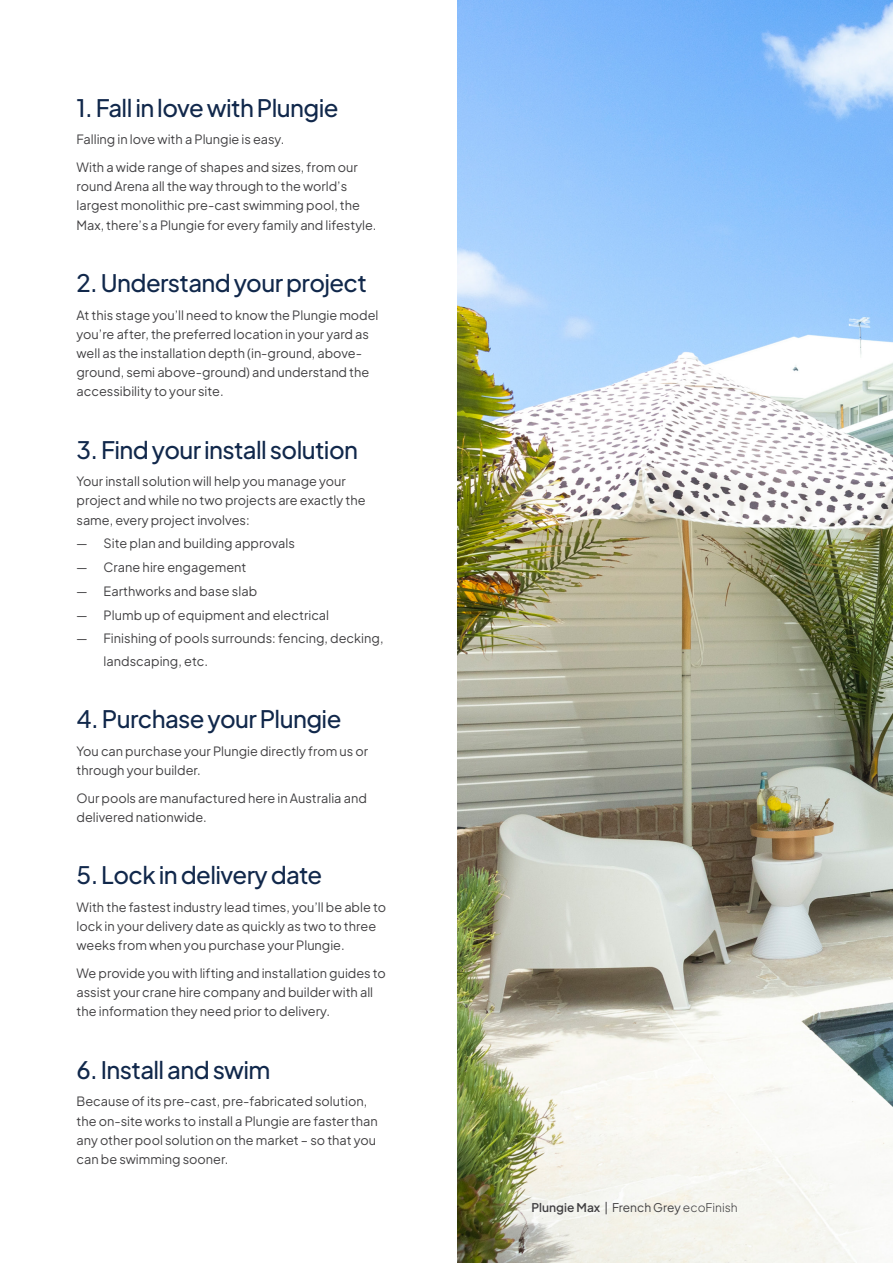
<style>
.page{position:relative;width:893px;height:1263px;background:#fff}
.page>*{position:absolute;margin:0;border:0;box-sizing:border-box;transform-origin:0 0}
.t1{font:500 24px "Plus Jakarta Sans";letter-spacing:-.025em;color:#11284b}
.t2{font:12.75px/19.2px "Plus Jakarta Sans";color:#414042}
.t3{font:12px "Plus Jakarta Sans";color:#414042}
.s1{font-weight:600}
.s2{font-weight:300}
</style>
<div class="page">
<img style="left:457px;top:0;width:436px;height:1263px">
<h1 class="t1" style="left:77px;top:88px;width:264px">1. Fall in love with Plungie</h1>
<p class="t2" style="left:77px;top:124px;width:283px;line-height:27.8px">Falling in love with a Plungie is easy.<br>With a wide range of shapes and sizes, from our</p>
<p class="t2" style="left:77px;top:176px;width:302px">round Arena all the way through to the world’s largest monolithic pre-cast swimming pool, the<br>Max, there’s a Plungie for every family and lifestyle.</p>
<h1 class="t1" style="left:77px;top:263px;width:292px">2. Understand your project</h1>
<p class="t2" style="left:77px;top:304px;width:304px">At this stage you’ll need to know the Plungie model you’re after, the preferred location in your yard as well as the installation depth (in-ground, above&shy;ground, semi above-ground) and understand the accessibility to your site.</p>
<h1 class="t1" style="left:77px;top:430px;width:283px">3. Find your install solution</h1>
<p class="t2" style="left:77px;top:471px;width:291px">Your install solution will help you manage your project and while no two projects are exactly the same, every project involves:</p>
<p class="t2" style="left:77px;top:530px;width:308px;line-height:23.7px">― Site plan and building approvals<br>― Crane hire engagement<br>― Earthworks and base slab<br>― Plumb up of equipment and electrical<br>― Finishing of pools surrounds: fencing, decking,</p>
<p class="t2" style="left:104px;top:650px;width:106px">landscaping, etc.</p>
<h1 class="t1" style="left:77px;top:700px;width:266px">4. Purchase your Plungie</h1>
<p class="t2" style="left:77px;top:740px;width:293px">You can purchase your Plungie directly from us or through your builder.</p>
<p class="t2" style="left:77px;top:787px;width:292px">Our pools are manufactured here in Australia and delivered nationwide.</p>
<h1 class="t1" style="left:77px;top:856px;width:247px">5. Lock in delivery date</h1>
<p class="t2" style="left:77px;top:896px;width:311px">With the fastest industry lead times, you’ll be able to lock in your delivery date as quickly as two to three weeks from when you purchase your Plungie.</p>
<p class="t2" style="left:77px;top:962px;width:311px">We provide you with lifting and installation guides to assist your crane hire company and builder with all the information they need prior to delivery.</p>
<h1 class="t1" style="left:77px;top:1050px;width:195px">6. Install and swim</h1>
<p class="t2" style="left:77px;top:1091px;width:303px">Because of its pre-cast, pre-fabricated solution, the on-site works to install a Plungie are faster than any other pool solution on the market – so that you can be swimming sooner.</p>
<p class="t3" style="left:531px;top:1197px;width:208px"><span class="s1">Plungie Max</span> | French Grey <span class="s2">ecoFinish</span></p>
</div>
